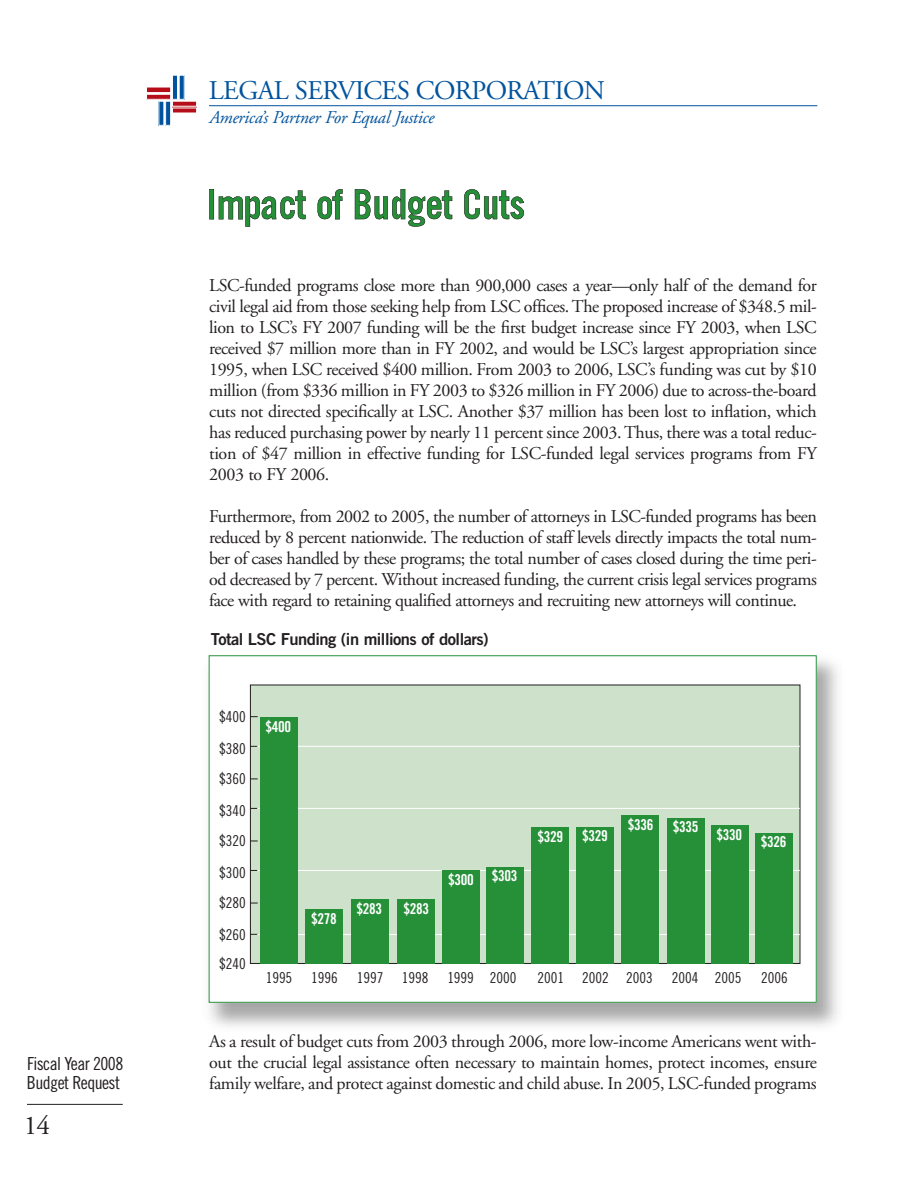
<style>
.page{position:relative;width:918px;height:1188px;background:#fff}
.page>*{position:absolute;margin:0;border:0;box-sizing:border-box;transform-origin:0 0}
.t1{font:27px "Adobe Garamond";letter-spacing:-.025em;color:#01539e}
.t2{font:27px "Adobe Garamond";color:#231f20}
.t3{font:18px/21px "Adobe Garamond";letter-spacing:-.02em;color:#231f20;text-align:justify}
.t4{font:italic 18px "Adobe Garamond";letter-spacing:-.015em;color:#01539e}
.t5{font:18px/19.5px "Trade Gothic Cond Eighteen";letter-spacing:-.03em;color:#231f20}
.t6{font:16.5px "Trade Gothic Bold Two";letter-spacing:-.03em;color:#231f20}
.t7{font:15px "Trade Gothic Cond Eighteen";color:#231f20}
.t8{font:15px "Trade Gothic Bold Cond Twenty";letter-spacing:-.02em;color:#fff}
</style>
<div class="page">
<img style="left:208px;top:655px;width:630px;height:372px">
<div style="left:159px;top:101px;width:5px;height:24px;background:#01539e"></div>
<div style="left:166px;top:101px;width:5px;height:24px;background:#01539e"></div>
<div style="left:165px;top:101px;width:6px;height:25px;border:1px solid #fff"></div>
<div style="left:172px;top:75px;width:5px;height:24px;background:#01539e"></div>
<div style="left:172px;top:75px;width:6px;height:25px;border:1px solid #fff"></div>
<div style="left:179px;top:75px;width:5px;height:24px;background:#01539e"></div>
<div style="left:147px;top:94px;width:24px;height:5px;background:#b50e1a"></div>
<div style="left:146px;top:94px;width:25px;height:6px;border:1px solid #fff"></div>
<div style="left:147px;top:87px;width:24px;height:6px;background:#b50e1a"></div>
<div style="left:146px;top:87px;width:25px;height:6px;border:1px solid #fff"></div>
<div style="left:172px;top:108px;width:25px;height:5px;background:#b50e1a"></div>
<div style="left:172px;top:101px;width:25px;height:5px;background:#b50e1a"></div>
<hr style="left:209px;top:105px;width:608px;height:1px;background:#01539e">
<svg style="left:209px;top:189px;width:315px;height:38px"></svg>
<hr style="left:27px;top:1104px;width:96px;height:1px;background:#231f20">
<div style="left:209px;top:656px;width:607px;height:346px;background:#fff"></div>
<div style="left:250px;top:685px;width:550px;height:278px;background:#cee1cb"></div>
<hr style="left:257px;top:746px;width:543px;height:1px;background:#fff">
<hr style="left:257px;top:808px;width:543px;height:1px;background:#fff">
<hr style="left:257px;top:870px;width:543px;height:1px;background:#fff">
<hr style="left:257px;top:934px;width:543px;height:1px;background:#fff">
<div style="left:577px;top:827px;width:37px;height:137px;background:#269039"></div>
<div style="left:622px;top:815px;width:37px;height:149px;background:#269039"></div>
<div style="left:667px;top:818px;width:37px;height:146px;background:#269039"></div>
<div style="left:711px;top:825px;width:38px;height:139px;background:#269039"></div>
<div style="left:755px;top:833px;width:37px;height:131px;background:#269039"></div>
<div style="left:351px;top:899px;width:37px;height:65px;background:#269039"></div>
<div style="left:397px;top:899px;width:38px;height:65px;background:#269039"></div>
<div style="left:442px;top:870px;width:37px;height:94px;background:#269039"></div>
<div style="left:487px;top:867px;width:37px;height:97px;background:#269039"></div>
<div style="left:532px;top:827px;width:37px;height:137px;background:#269039"></div>
<div style="left:306px;top:909px;width:37px;height:55px;background:#269039"></div>
<div style="left:260px;top:717px;width:37px;height:247px;background:#269039"></div>
<p class="t5" style="left:27px;top:1055px;width:98px">Fiscal Year 2008<br>Budget Request</p>
<h1 class="t2" style="left:24px;top:1114px;width:28px">14</h1>
<h1 class="t1" style="left:209px;top:80px;width:398px">LEGAL SERVICES CORPORATION</h1>
<p class="t4" style="left:209px;top:110px;width:227px">America’s Partner For Equal Justice</p>
<p class="t3" style="left:209px;top:277px;width:609px">LSC-funded programs close more than 900,000 cases a year—only half of the demand for civil legal aid from those seeking help from LSC offices. The proposed increase of $348.5 mil&shy;lion to LSC’s FY 2007 funding will be the first budget increase since FY 2003, when LSC received $7 million more than in FY 2002, and would be LSC’s largest appropriation since 1995, when LSC received $400 million. From 2003 to 2006, LSC’s funding was cut by $10 million (from $336 million in FY 2003 to $326 million in FY 2006) due to across-the-board cuts not directed specifically at LSC. Another $37 million has been lost to inflation, which has reduced purchasing power by nearly 11 percent since 2003. Thus, there was a total reduc&shy;tion of $47 million in effective funding for LSC-funded legal services programs from FY 2003 to FY 2006.</p>
<p class="t3" style="left:209px;top:508px;width:609px">Furthermore, from 2002 to 2005, the number of attorneys in LSC-funded programs has been reduced by 8 percent nationwide. The reduction of staff levels directly impacts the total num&shy;ber of cases handled by these programs; the total number of cases closed during the time peri&shy;od decreased by 7 percent. Without increased funding, the current crisis legal services programs face with regard to retaining qualified attorneys and recruiting new attorneys will continue.</p>
<p class="t6" style="left:211px;top:633px;width:279px">Total LSC Funding (in millions of dollars)</p>
<p class="t7" style="left:219px;top:711px;width:28px">$400</p>
<p class="t7" style="left:219px;top:744px;width:28px">$380</p>
<p class="t7" style="left:219px;top:773px;width:28px">$360</p>
<p class="t7" style="left:219px;top:805px;width:28px">$340</p>
<p class="t7" style="left:219px;top:835px;width:28px">$320</p>
<p class="t7" style="left:219px;top:867px;width:28px">$300</p>
<p class="t7" style="left:219px;top:897px;width:28px">$280</p>
<p class="t7" style="left:219px;top:929px;width:28px">$260</p>
<p class="t7" style="left:219px;top:958px;width:28px">$240</p>
<p class="t8" style="left:266px;top:722px;width:27px">$400</p>
<p class="t7" style="left:266px;top:972px;width:28px">1995</p>
<p class="t8" style="left:311px;top:913px;width:27px">$278</p>
<p class="t7" style="left:311px;top:972px;width:28px">1996</p>
<p class="t8" style="left:357px;top:903px;width:27px">$283</p>
<p class="t8" style="left:404px;top:903px;width:27px">$283</p>
<p class="t8" style="left:448px;top:872px;width:71px">$300 $303</p>
<p class="t8" style="left:537px;top:831px;width:27px">$329</p>
<p class="t8" style="left:582px;top:831px;width:27px">$329</p>
<p class="t8" style="left:628px;top:819px;width:27px">$336</p>
<p class="t8" style="left:673px;top:821px;width:27px">$335</p>
<p class="t8" style="left:717px;top:829px;width:27px">$330</p>
<p class="t8" style="left:761px;top:837px;width:27px">$326</p>
<p class="t7" style="left:357px;top:972px;width:73px">1997 1998</p>
<p class="t7" style="left:447px;top:972px;width:71px">1999 2000</p>
<p class="t7" style="left:538px;top:972px;width:28px">2001</p>
<p class="t7" style="left:582px;top:972px;width:72px">2002 2003</p>
<p class="t7" style="left:672px;top:972px;width:71px">2004 2005</p>
<p class="t7" style="left:761px;top:972px;width:28px">2006</p>
<p class="t3" style="left:209px;top:1033px;width:609px">As a result of budget cuts from 2003 through 2006, more low-income Americans went with&shy;out the crucial legal assistance often necessary to maintain homes, protect incomes, ensure family welfare, and protect against domestic and child abuse. In 2005, LSC-funded programs</p>
</div>
